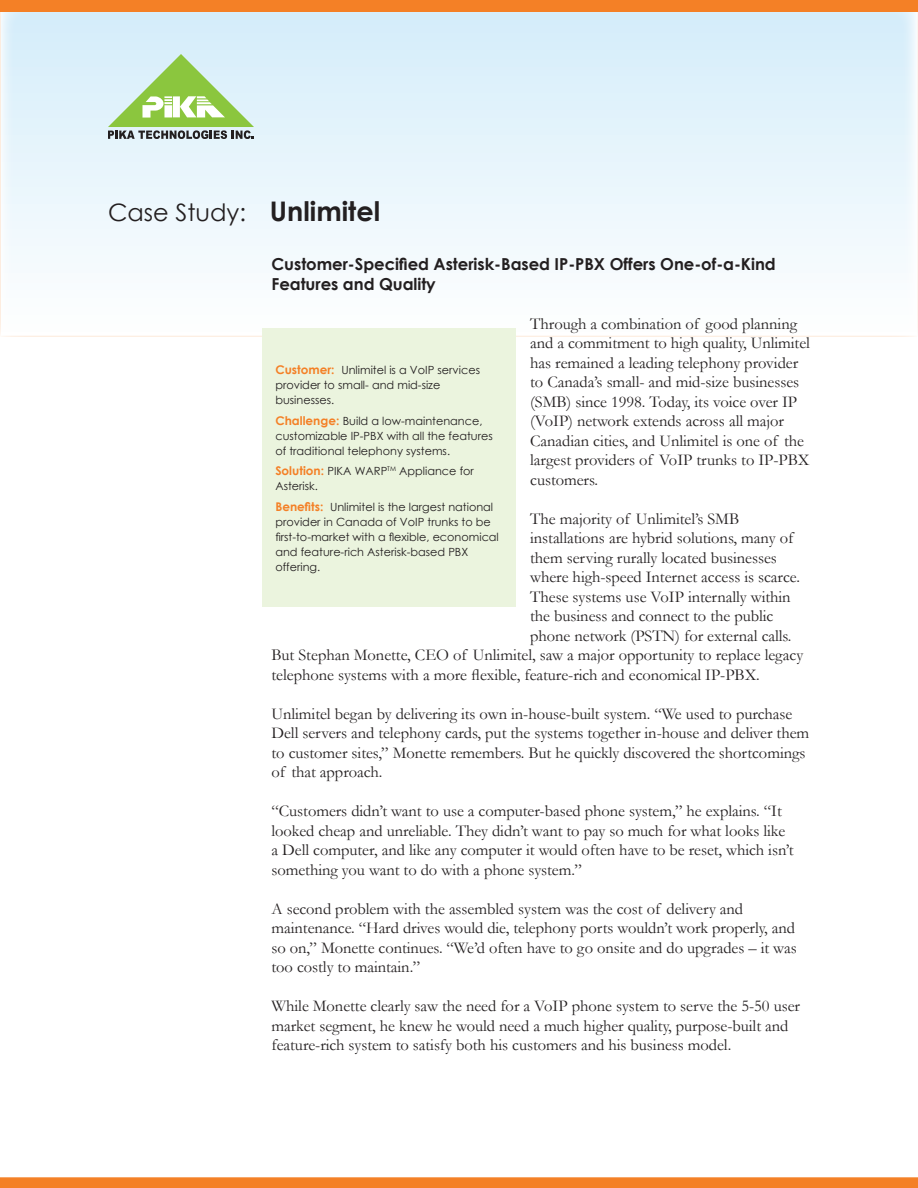
<style>
.page{position:relative;width:918px;height:1188px;background:#fff}
.page>*{position:absolute;margin:0;border:0;box-sizing:border-box;transform-origin:0 0}
.t1{font:24px "Century Gothic";color:#231f20}
.t2{font:16.5px/19.5px "Garamond";letter-spacing:-.005em;color:#231f20}
.t3{font:700 16.5px/19.5px "Century Gothic";letter-spacing:-.005em;color:#231f20}
.Table_Text{font:11.25px/15px "Century Gothic";color:#231f20}
.s1{font-weight:700;font-size:27px}
.s2{font-weight:700;font-size:12px;color:#f48026}
</style>
<div class="page">
<div style="left:0;top:1px;width:918px;height:336px;background:linear-gradient(to bottom,#d3ecfa,#fefefe)"></div>
<div style="left:0;top:1177px;width:918px;height:11px;background:#f48026;border:2px solid #f48026"></div>
<div style="left:0;top:0;width:918px;height:11px;background:#f48026"></div>
<div style="left:0;top:0;width:918px;height:12px;border:2px solid #f48026"></div>
<svg style="left:108px;top:54px;width:146px;height:85px;background:#b9d7ac"></svg>
<div style="left:262px;top:328px;width:253px;height:280px;background:#ebf4de"></div>
<p class="t1" style="left:108px;top:195px;width:274px">Case Study: <span class="s1">Unlimitel</span></p>
<p class="t3" style="left:272px;top:254px;width:506px">Customer-Specified Asterisk-Based IP-PBX Offers One-of-a-Kind<br>Features and Quality</p>
<p class="t2" style="left:530px;top:313px;width:281px">Through a combination of good planning and a commitment to high quality, Unlimitel has remained a leading telephony provider to Canada’s small- and mid-size businesses (SMB) since 1998. Today, its voice over IP (VoIP) network extends across all major Canadian cities, and Unlimitel is one of the largest providers of VoIP trunks to IP-PBX customers.</p>
<p class="t2" style="left:530px;top:508px;width:210px">The majority of Unlimitel’s SMB</p>
<p class="t2" style="left:530px;top:528px;width:265px">installations are hybrid solutions, many of</p>
<p class="t2" style="left:530px;top:547px;width:248px">them serving rurally located businesses</p>
<p class="t2" style="left:530px;top:567px;width:271px">where high-speed Internet access is scarce.</p>
<p class="t2" style="left:530px;top:586px;width:262px">These systems use VoIP internally within</p>
<p class="t2" style="left:530px;top:606px;width:245px">the business and connect to the public</p>
<p class="t2" style="left:530px;top:625px;width:263px">phone network (PSTN) for external calls.</p>
<p class="t2" style="left:272px;top:645px;width:533px">But Stephan Monette, CEO of Unlimitel, saw a major opportunity to replace legacy</p>
<p class="t2" style="left:272px;top:664px;width:490px">telephone systems with a more flexible, feature-rich and economical IP-PBX.</p>
<p class="t2" style="left:272px;top:703px;width:539px">Unlimitel began by delivering its own in-house-built system. “We used to purchase Dell servers and telephony cards, put the systems together in-house and deliver them to customer sites,” Monette remembers. But he quickly discovered the shortcomings of that approach.</p>
<p class="t2" style="left:272px;top:801px;width:524px">“Customers didn’t want to use a computer-based phone system,” he explains. “It looked cheap and unreliable. They didn’t want to pay so much for what looks like a Dell computer, and like any computer it would often have to be reset, which isn’t something you want to do with a phone system.”</p>
<p class="t2" style="left:272px;top:898px;width:527px">A second problem with the assembled system was the cost of delivery and maintenance. “Hard drives would die, telephony ports wouldn’t work properly, and so on,” Monette continues. “We’d often have to go onsite and do upgrades – it was too costly to maintain.”</p>
<p class="t2" style="left:272px;top:996px;width:530px">While Monette clearly saw the need for a VoIP phone system to serve the 5-50 user market segment, he knew he would need a much higher quality, purpose-built and feature-rich system to satisfy both his customers and his business model.</p>
<p class="Table_Text" style="left:275px;top:363px;width:206px"><span class="s2">Customer:</span> Unlimitel is a VoIP services provider to small- and mid-size businesses.</p>
<p class="Table_Text" style="left:275px;top:413px;width:219px"><span class="s2">Challenge:</span> Build a low-maintenance, customizable IP-PBX with all the features of traditional telephony systems.</p>
<p class="Table_Text" style="left:275px;top:463px;width:200px"><span class="s2">Solution:</span> PIKA WARP<sup>TM</sup> Appliance for<br>Asterisk.</p>
<p class="Table_Text" style="left:275px;top:499px;width:225px"><span class="s2">Benefits:</span> Unlimitel is the largest national provider in Canada of VoIP trunks to be first-to-market with a flexible, economical and feature-rich Asterisk-based PBX offering.</p>
</div>
